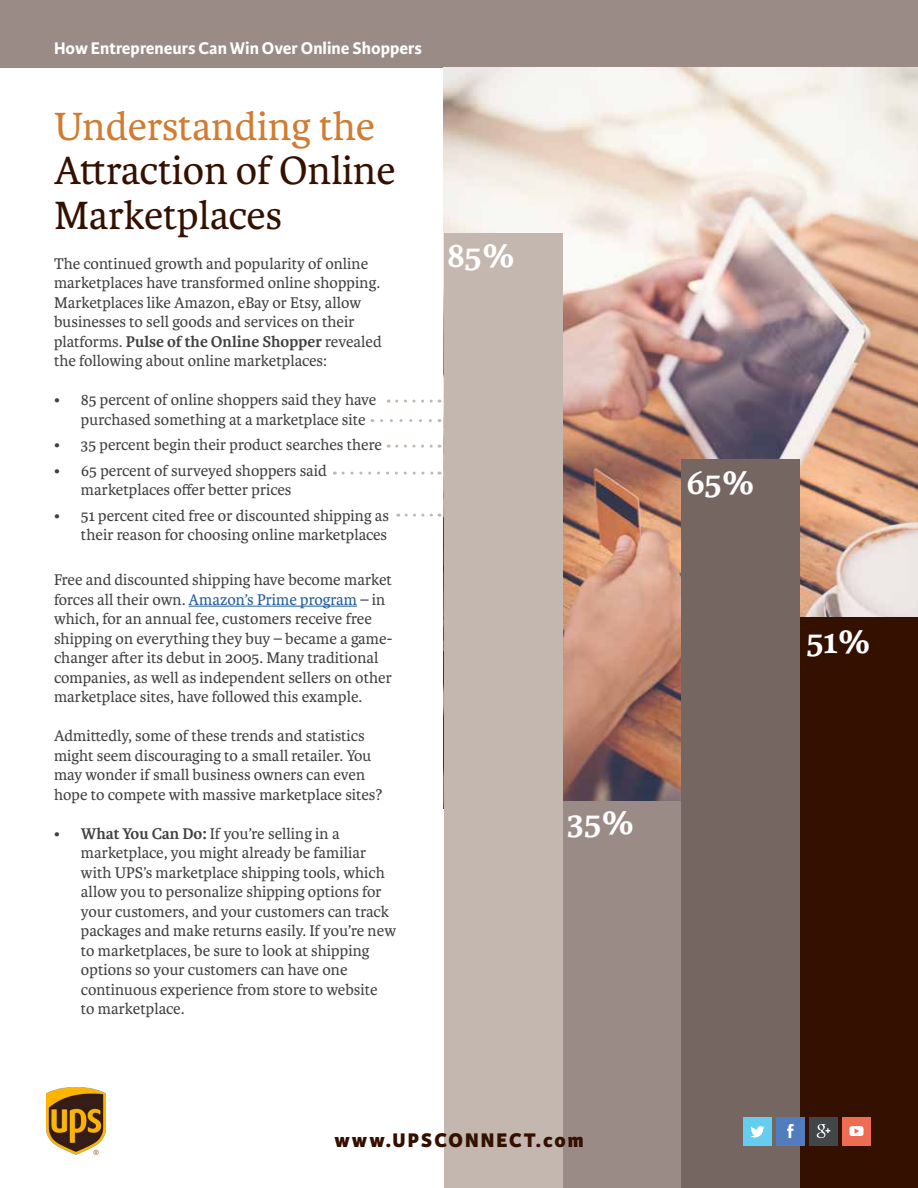
<style>
.page{position:relative;width:918px;height:1188px;background:#fff}
.page>*{position:absolute;margin:0;border:0;box-sizing:border-box;transform-origin:0 0}
.t1{font:42px/45px "Karmina";color:#341000}
.t2{font:42px "Karmina";color:#d07c33}
.t3{font:700 36px "Karmina";letter-spacing:-.02em;color:#fff}
.t4{font:800 21px "Karmina Sans";letter-spacing:.1em;color:#341000}
.t5{font:700 18px "Karmina Sans";color:#fff}
.t6{font:16.5px/19.5px "Karmina";color:#414042}
.s1{font-weight:700}
.s2{color:#215e9e}
</style>
<div class="page">
<div style="left:0;top:0;width:918px;height:68px;background:#9a8b86"></div>
<img style="left:444px;top:68px;width:474px;height:733px">
<div style="left:444px;top:233px;width:119px;height:955px;background:#c4b7af"></div>
<div style="left:563px;top:801px;width:118px;height:387px;background:#9a8b86"></div>
<div style="left:681px;top:459px;width:119px;height:729px;background:#756661"></div>
<div style="left:800px;top:618px;width:118px;height:570px;background:#341000"></div>
<hr style="left:189px;top:606px;width:168px;height:1px;background:#215e9e">
<img style="left:46px;top:1088px;width:60px;height:67px">
<svg style="left:397px;top:400px;width:43px;height:3px"></svg>
<svg style="left:382px;top:419px;width:58px;height:3px"></svg>
<svg style="left:397px;top:445px;width:43px;height:3px"></svg>
<svg style="left:343px;top:472px;width:97px;height:3px"></svg>
<svg style="left:406px;top:514px;width:34px;height:3px"></svg>
<div style="left:743px;top:1117px;width:29px;height:28px;background:#65cdf0"></div>
<svg style="left:750px;top:1126px;width:15px;height:11px"></svg>
<div style="left:776px;top:1117px;width:29px;height:28px;background:#517cbe"></div>
<svg style="left:787px;top:1124px;width:7px;height:14px"></svg>
<div style="left:842px;top:1117px;width:29px;height:28px;background:#ed6c52"></div>
<svg style="left:849px;top:1126px;width:15px;height:10px"></svg>
<div style="left:809px;top:1117px;width:29px;height:28px;background:#434648"></div>
<svg style="left:817px;top:1124px;width:13px;height:14px"></svg>
<p class="t5" style="left:54px;top:38px;width:369px">How Entrepreneurs Can Win Over Online Shoppers</p>
<h1 class="t2" style="left:54px;top:102px;width:323px">Understanding the</h1>
<h1 class="t1" style="left:54px;top:149px;width:343px">Attraction of Online<br>Marketplaces</h1>
<p class="t6" style="left:54px;top:254px;width:329px">The continued growth and popularity of online marketplaces have transformed online shopping.<br>Marketplaces like Amazon, eBay or Etsy, allow businesses to sell goods and services on their platforms. <span class="s1">Pulse of the Online Shopper</span> revealed the following about online marketplaces:</p>
<p class="t6" style="left:81px;top:390px;width:297px;text-indent:-27px">• 85 percent of online shoppers said they have purchased something at a marketplace site</p>
<p class="t6" style="left:54px;top:435px;width:329px">• 35 percent begin their product searches there</p>
<p class="t6" style="left:54px;top:461px;width:275px;text-align:center">• 65 percent of surveyed shoppers said marketplaces offer better prices</p>
<p class="t6" style="left:54px;top:506px;width:337px;text-align:right">• 51 percent cited free or discounted shipping as their reason for choosing online marketplaces</p>
<p class="t6" style="left:54px;top:570px;width:340px">Free and discounted shipping have become market forces all their own. <span class="s2">Amazon’s Prime program</span> – in which, for an annual fee, customers receive free shipping on everything they buy – became a game&shy;changer after its debut in 2005. Many traditional companies, as well as independent sellers on other marketplace sites, have followed this example.</p>
<p class="t6" style="left:54px;top:726px;width:330px">Admittedly, some of these trends and statistics might seem discouraging to a small retailer. You may wonder if small business owners can even hope to compete with massive marketplace sites?</p>
<p class="t6" style="left:81px;top:824px;width:317px;text-indent:-27px"><span class="s1">• What You Can Do:</span> If you’re selling in a marketplace, you might already be familiar with UPS’s marketplace shipping tools, which allow you to personalize shipping options for your customers, and your customers can track packages and make returns easily. If you’re new to marketplaces, be sure to look at shipping options so your customers can have one continuous experience from store to website<br>to marketplace.</p>
<h2 class="t3" style="left:447px;top:235px;width:70px">85%</h2>
<h2 class="t3" style="left:567px;top:802px;width:69px">35%</h2>
<p class="t4" style="left:334px;top:1128px;width:251px">www.UPSCONNECT.com</p>
<h2 class="t3" style="left:686px;top:462px;width:70px">65%</h2>
<h2 class="t3" style="left:806px;top:621px;width:66px">51%</h2>
</div>
